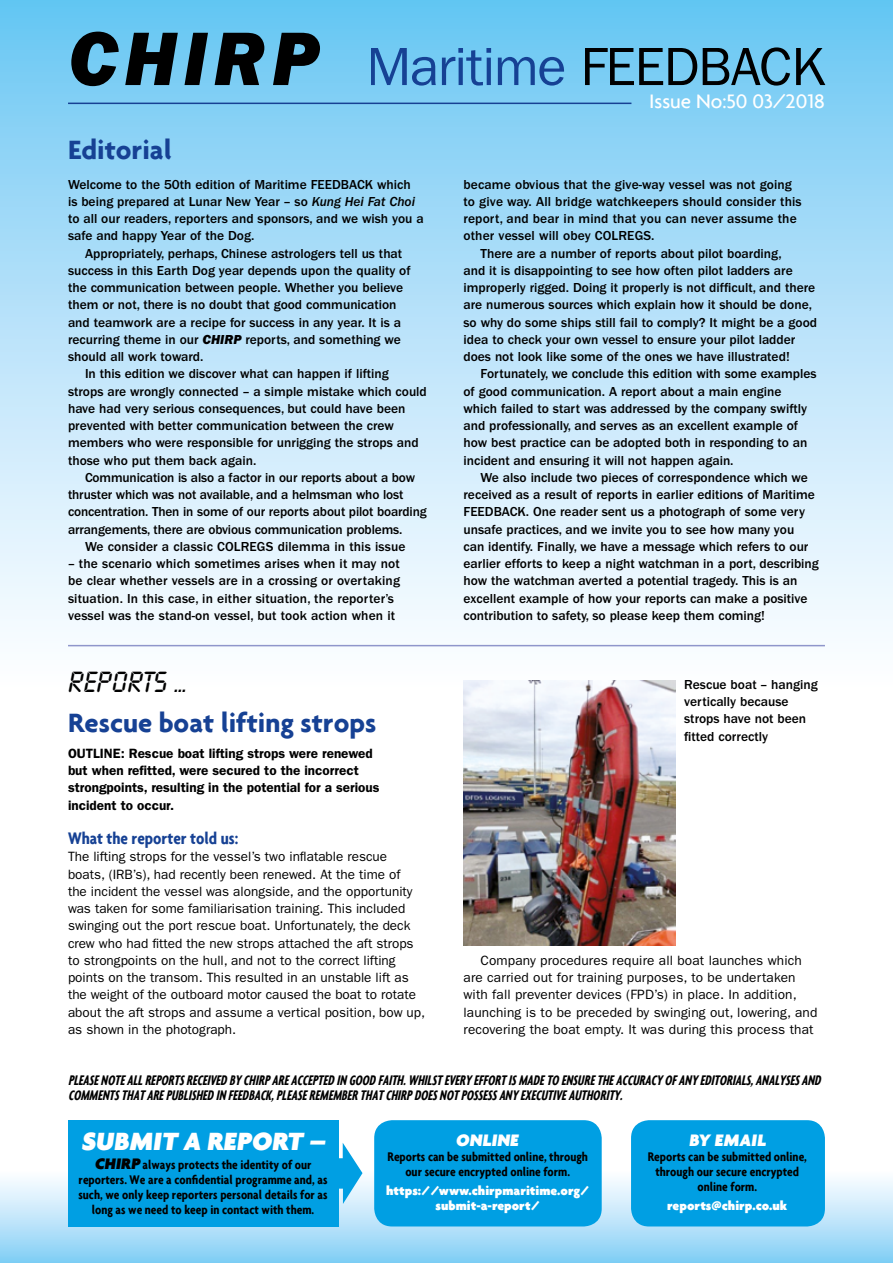
<style>
.page{position:relative;width:893px;height:1263px;background:#fff}
.page>*{position:absolute;margin:0;border:0;box-sizing:border-box;transform-origin:0 0}
.t1{font:54px "ITC Franklin Gothic Std";letter-spacing:-.02em;color:#164194}
.t2{font:700 28.5px "Agenda";color:#164194}
.t3{font:900 27px "Agenda";color:#fff}
.t4{font:25.5px "OPTI Calculator";color:#000}
.t5{font:500 21px "Agenda";color:#fff}
.t6{font:700 condensed 18px "Agenda";color:#164194}
.t7{font:900 18px "Agenda";color:#fff}
.t8{font:italic 700 extra-condensed 15px/15px "Agenda";color:#000}
.t9{font:900 14.25px "Agenda";color:#000}
.t10{font:500 13.5px/17.2px "ITC Franklin Gothic Std";color:#000}
.t11{font:13.5px/17.2px "ITC Franklin Gothic Std";color:#000}
.t12{font:700 condensed 13.5px/15px "Agenda";color:#000;text-align:center}
.t13{font:600 13.5px/17.2px "ITC Franklin Gothic Std";color:#000}
.t14{font:900 13.5px/15px "Agenda";color:#fff;text-align:center}
.s1{font-family:"ITC Franklin Gothic Std Hvy It";font-weight:400}
.s2{font-family:"ITC Franklin Gothic Std Hvy It";font-size:78.3px;color:#000}
.s3{color:#000}
.s4{font-family:"ITC Franklin Gothic Std Med It";font-weight:400}
.s5{font-weight:900;font-stretch:normal;font-size:16.5px}
</style>
<div class="page">
<div style="left:0;top:1169px;width:893px;height:94px;background:linear-gradient(to bottom,#fff,#83cef5)"></div>
<div style="left:0;top:0;width:893px;height:687px;background:linear-gradient(to bottom,#6cc7f3,#fff)"></div>
<hr style="left:68px;top:103px;width:563px;height:1px;background:#164194">
<hr style="left:68px;top:645px;width:757px;height:1px;background:#8f96cb">
<div style="left:374px;top:1120px;width:228px;height:106px;background:#009fe3;border-radius:18px"></div>
<div style="left:631px;top:1120px;width:194px;height:106px;background:#009fe3;border-radius:18px"></div>
<div style="left:68px;top:1120px;width:270px;height:106px;background:#009fe3"></div>
<svg style="left:338px;top:1143px;width:24px;height:61px"></svg>
<img style="left:463px;top:681px;width:213px;height:265px">
<p class="t9" style="left:68px;top:26px;width:129px"><span class="s1">CHIRP</span> Issue No: 50</p>
<h1 class="t1" style="left:68px;top:36px;width:758px"><span class="s2">CHIRP</span> Maritime <span class="s3">FEEDBACK</span></h1>
<h3 class="t5" style="left:649px;top:89px;width:177px">Issue No:50 03/2018</h3>
<h2 class="t2" style="left:68px;top:132px;width:105px">Editorial</h2>
<p class="t10" style="left:68px;top:176px;width:344px">Welcome to the 50th edition of Maritime FEEDBACK which</p>
<p class="t10" style="left:68px;top:193px;width:348px">is being prepared at Lunar New Year – so <span class="s4">Kung Hei Fat Choi</span></p>
<p class="t10" style="left:68px;top:210px;width:357px">to all our readers, reporters and sponsors, and we wish you a</p>
<p class="t10" style="left:68px;top:227px;width:188px">safe and happy Year of the Dog.</p>
<p class="t10" style="left:85px;top:245px;width:319px">Appropriately, perhaps, Chinese astrologers tell us that</p>
<p class="t10" style="left:68px;top:262px;width:344px">success in this Earth Dog year depends upon the quality of</p>
<p class="t10" style="left:68px;top:279px;width:337px">the communication between people. Whether you believe</p>
<p class="t10" style="left:68px;top:296px;width:330px">them or not, there is no doubt that good communication</p>
<p class="t10" style="left:68px;top:314px;width:335px">and teamwork are a recipe for success in any year. It is a</p>
<p class="t10" style="left:68px;top:331px;width:334px">recurring theme in our <span class="s1">CHIRP</span> reports, and something we</p>
<p class="t10" style="left:68px;top:348px;width:137px">should all work toward.</p>
<p class="t10" style="left:85px;top:365px;width:305px">In this edition we discover what can happen if lifting</p>
<p class="t10" style="left:68px;top:383px;width:360px">strops are wrongly connected – a simple mistake which could</p>
<p class="t10" style="left:68px;top:400px;width:339px">have had very serious consequences, but could have been</p>
<p class="t10" style="left:68px;top:417px;width:327px">prevented with better communication between the crew</p>
<p class="t10" style="left:68px;top:434px;width:352px">members who were responsible for unrigging the strops and</p>
<p class="t10" style="left:68px;top:452px;width:190px">those who put them back again.</p>
<p class="t10" style="left:85px;top:469px;width:332px">Communication is also a factor in our reports about a bow</p>
<p class="t10" style="left:68px;top:486px;width:337px">thruster which was not available, and a helmsman who lost</p>
<p class="t10" style="left:68px;top:503px;width:360px">concentration. Then in some of our reports about pilot boarding</p>
<p class="t10" style="left:68px;top:521px;width:336px">arrangements, there are obvious communication problems.</p>
<p class="t10" style="left:85px;top:538px;width:322px">We consider a classic COLREGS dilemma in this issue</p>
<p class="t10" style="left:68px;top:555px;width:333px">– the scenario which sometimes arises when it may not be clear whether vessels are in a crossing or overtaking situation. In this case, in either situation, the reporter’s vessel was the stand-on vessel, but took action when it</p>
<h3 class="t4" style="left:68px;top:666px;width:120px">REPORTS ...</h3>
<h2 class="t2" style="left:68px;top:705px;width:310px">Rescue boat lifting strops</h2>
<p class="t13" style="left:68px;top:745px;width:313px">OUTLINE: Rescue boat lifting strops were renewed but when refitted, were secured to the incorrect strongpoints, resulting in the potential for a serious incident to occur.</p>
<h3 class="t6" style="left:68px;top:828px;width:172px">What the reporter told us:</h3>
<p class="t11" style="left:68px;top:848px;width:359px">The lifting strops for the vessel’s two inflatable rescue boats, (IRB’s), had recently been renewed. At the time of<br>the incident the vessel was alongside, and the opportunity was taken for some familiarisation training. This included swinging out the port rescue boat. Unfortunately, the deck crew who had fitted the new strops attached the aft strops to strongpoints on the hull, and not to the correct lifting points on the transom. This resulted in an unstable lift as the weight of the outboard motor caused the boat to rotate about the aft strops and assume a vertical position, bow up, as shown in the photograph.</p>
<p class="t10" style="left:463px;top:176px;width:340px">became obvious that the give-way vessel was not going to give way. All bridge watchkeepers should consider this report, and bear in mind that you can never assume the other vessel will obey COLREGS.</p>
<p class="t10" style="left:463px;top:245px;width:355px;text-indent:17px">There are a number of reports about pilot boarding,<br>and it is disappointing to see how often pilot ladders are improperly rigged. Doing it properly is not difficult, and there are numerous sources which explain how it should be done, so why do some ships still fail to comply? It might be a good idea to check your own vessel to ensure your pilot ladder does not look like some of the ones we have illustrated!</p>
<p class="t10" style="left:463px;top:365px;width:355px;text-indent:17px">Fortunately, we conclude this edition with some examples of good communication. A report about a main engine which failed to start was addressed by the company swiftly and professionally, and serves as an excellent example of how best practice can be adopted both in responding to an incident and ensuring it will not happen again.</p>
<p class="t10" style="left:463px;top:469px;width:357px;text-indent:17px">We also include two pieces of correspondence which we received as a result of reports in earlier editions of Maritime FEEDBACK. One reader sent us a photograph of some very unsafe practices, and we invite you to see how many you<br>can identify. Finally, we have a message which refers to our earlier efforts to keep a night watchman in a port, describing how the watchman averted a potential tragedy. This is an excellent example of how your reports can make a positive contribution to safety, so please keep them coming!</p>
<p class="t10" style="left:684px;top:676px;width:135px">Rescue boat – hanging vertically because strops have not been fitted correctly</p>
<p class="t11" style="left:463px;top:952px;width:355px;text-indent:17px">Company procedures require all boat launches which are carried out for training purposes, to be undertaken with fall preventer devices (FPD’s) in place. In addition, launching is to be preceded by swinging out, lowering, and recovering the boat empty. It was during this process that</p>
<p class="t8" style="left:68px;top:1072px;width:758px">PLEASENOTEALLREPORTSRECEIVEDBYCHIRPAREACCEPTEDIN GOODFAITH.WHILSTEVERYEFFORTISMADETO ENSURETHEACCURACYOFANYEDITORIALS,ANALYSESAND<br>COMMENTSTHATAREPUBLISHEDIN FEEDBACK,PLEASEREMEMBERTHATCHIRPDOESNOTPOSSESSANYEXECUTIVEAUTHORITY.</p>
<h3 class="t3" style="left:81px;top:1124px;width:250px">SUBMIT A REPORT –</h3>
<p class="t12" style="left:79px;top:1157px;width:251px"><span class="s5">CHIRP</span> always protects the identity of our reporters. We are a confidential programme and, as such, we only keep reporters personal details for as long as we need to keep in contact with them.</p>
<h3 class="t7" style="left:456px;top:1129px;width:67px">ONLINE</h3>
<p class="t12" style="left:387px;top:1148px;width:202px">Reports can be submitted online, through our secure encrypted online form.</p>
<p class="t14" style="left:386px;top:1183px;width:205px">https://www.chirpmaritime.org/ submit-a-report/</p>
<h3 class="t7" style="left:689px;top:1129px;width:81px">BY EMAIL</h3>
<p class="t12" style="left:648px;top:1148px;width:161px">Reports can be submitted online, through our secure encrypted online form.</p>
<p class="t14" style="left:667px;top:1198px;width:121px">reports@chirp.co.uk</p>
</div>
